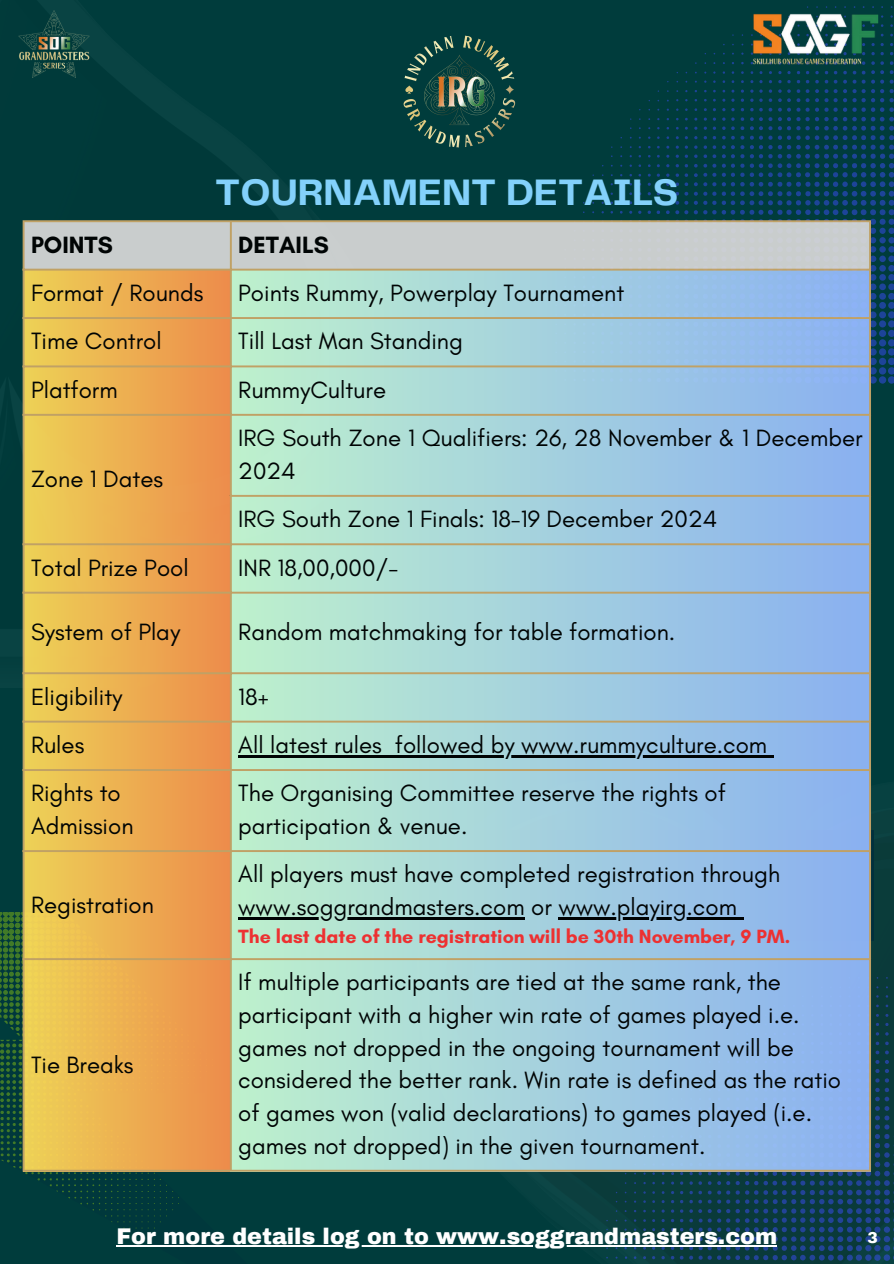
<style>
.page{position:relative;width:894px;height:1264px;background:#fff}
.page>*{position:absolute;margin:0;border:0;box-sizing:border-box;transform-origin:0 0}
.t1{font:700 38.25px "Telegraf";color:#83d1fb}
.t2{font:24px/32.7px "Glacial Indifference";color:#000}
.t3{font:700 24px "Glacial Indifference";color:#000}
.t4{font:900 22.2px "Archivo";color:#fff}
.t5{font:700 19.5px "Glacial Indifference";color:#ff3131}
.t6{font:900 15.45px "Archivo";color:#fff}
</style>
<div class="page">
<div style="left:0;top:0;width:893px;height:1263px;background:#003c3c"></div>
<img style="left:417px;top:806px;width:476px;height:457px">
<svg style="left:670px;top:1255px;width:13px;height:4px"></svg>
<svg style="left:796px;top:1171px;width:42px;height:89px"></svg>
<svg style="left:670px;top:1246px;width:13px;height:3px"></svg>
<svg style="left:651px;top:1246px;width:4px;height:3px"></svg>
<svg style="left:670px;top:1209px;width:13px;height:3px"></svg>
<svg style="left:670px;top:1237px;width:13px;height:3px"></svg>
<svg style="left:661px;top:1255px;width:3px;height:4px"></svg>
<svg style="left:885px;top:1022px;width:3px;height:4px"></svg>
<svg style="left:875px;top:1022px;width:3px;height:4px"></svg>
<svg style="left:838px;top:1041px;width:56px;height:223px"></svg>
<svg style="left:670px;top:1218px;width:13px;height:13px"></svg>
<svg style="left:661px;top:1218px;width:3px;height:13px"></svg>
<svg style="left:884px;top:1032px;width:4px;height:3px"></svg>
<svg style="left:652px;top:1227px;width:3px;height:4px"></svg>
<svg style="left:670px;top:1190px;width:13px;height:13px"></svg>
<svg style="left:643px;top:1255px;width:12px;height:4px"></svg>
<svg style="left:671px;top:1171px;width:3px;height:4px"></svg>
<svg style="left:680px;top:1171px;width:3px;height:4px"></svg>
<svg style="left:671px;top:1181px;width:12px;height:3px"></svg>
<svg style="left:689px;top:1171px;width:107px;height:89px"></svg>
<svg style="left:870px;top:308px;width:23px;height:75px"></svg>
<svg style="left:889px;top:61px;width:4px;height:13px"></svg>
<svg style="left:796px;top:80px;width:97px;height:228px"></svg>
<svg style="left:796px;top:71px;width:13px;height:3px"></svg>
<svg style="left:824px;top:71px;width:13px;height:3px"></svg>
<svg style="left:750px;top:89px;width:3px;height:13px"></svg>
<svg style="left:759px;top:89px;width:3px;height:13px"></svg>
<svg style="left:768px;top:89px;width:22px;height:13px"></svg>
<svg style="left:852px;top:70px;width:31px;height:4px"></svg>
<svg style="left:740px;top:90px;width:3px;height:12px"></svg>
<svg style="left:647px;top:108px;width:181px;height:112px"></svg>
<svg style="left:0;top:911px;width:213px;height:323px"></svg>
<div style="left:25px;top:222px;width:843px;height:47px;background:#c9cdcd"></div>
<div style="left:23px;top:269px;width:208px;height:49px;background:linear-gradient(to right,#edd256,#ed8c4c)"></div>
<div style="left:230px;top:269px;width:640px;height:49px;background:linear-gradient(to right,#bef1cc,#8ab0f3)"></div>
<div style="left:23px;top:318px;width:208px;height:49px;background:linear-gradient(to right,#edd256,#ed8c4c)"></div>
<div style="left:230px;top:318px;width:640px;height:49px;background:linear-gradient(to right,#bef1cc,#8ab0f3)"></div>
<div style="left:23px;top:366px;width:208px;height:49px;background:linear-gradient(to right,#edd256,#ed8c4c)"></div>
<div style="left:230px;top:366px;width:640px;height:49px;background:linear-gradient(to right,#bef1cc,#8ab0f1)"></div>
<div style="left:23px;top:414px;width:208px;height:130px;background:linear-gradient(to right,#edd357,#ed8c4c)"></div>
<div style="left:230px;top:414px;width:640px;height:82px;background:linear-gradient(to right,#bef1cc,#8ab0f0)"></div>
<div style="left:230px;top:495px;width:640px;height:49px;background:linear-gradient(to right,#bef1cd,#89b0f0)"></div>
<div style="left:23px;top:544px;width:208px;height:49px;background:linear-gradient(to right,#edd256,#ed8c4c)"></div>
<div style="left:230px;top:544px;width:640px;height:49px;background:linear-gradient(to right,#bef1cc,#8ab0f0)"></div>
<div style="left:23px;top:592px;width:208px;height:81px;background:linear-gradient(to right,#edd357,#ed8c4b)"></div>
<div style="left:230px;top:592px;width:640px;height:81px;background:linear-gradient(to right,#bef1cc,#8ab0f0)"></div>
<div style="left:23px;top:673px;width:208px;height:49px;background:linear-gradient(to right,#edd357,#ed8c4b)"></div>
<div style="left:230px;top:673px;width:640px;height:49px;background:linear-gradient(to right,#bef1cc,#8ab0f0)"></div>
<div style="left:23px;top:721px;width:208px;height:49px;background:linear-gradient(to right,#edd257,#ed8c4b)"></div>
<svg style="left:232px;top:722px;width:636px;height:47px;background:#a1cbd8"></svg>
<div style="left:23px;top:769px;width:208px;height:82px;background:linear-gradient(to right,#edd257,#ed8c4b)"></div>
<div style="left:230px;top:769px;width:640px;height:82px;background:linear-gradient(to right,#bef1cc,#8ab0f0)"></div>
<div style="left:23px;top:850px;width:208px;height:109px;background:linear-gradient(to right,#eed356,#ec8b4c)"></div>
<div style="left:230px;top:850px;width:640px;height:109px;background:linear-gradient(to right,#bef0cc,#8aaff0)"></div>
<div style="left:23px;top:958px;width:208px;height:212px;background:linear-gradient(to right,#eed356,#ec8b4c)"></div>
<div style="left:230px;top:958px;width:640px;height:212px;background:linear-gradient(to right,#bef1cc,#8bb0f1)"></div>
<hr style="left:238px;top:755px;width:144px;height:2px;background:#000">
<svg style="left:382px;top:755px;width:13px;height:2px"></svg>
<hr style="left:395px;top:755px;width:372px;height:2px;background:#000">
<svg style="left:767px;top:755px;width:6px;height:2px"></svg>
<hr style="left:238px;top:917px;width:286px;height:2px;background:#000">
<hr style="left:558px;top:917px;width:178px;height:2px;background:#000">
<svg style="left:736px;top:917px;width:7px;height:2px"></svg>
<hr style="left:23px;top:222px;width:2px;height:947px;background:#cfa969">
<hr style="left:230px;top:222px;width:2px;height:947px;background:#cfa969">
<hr style="left:868px;top:222px;width:2px;height:947px;background:#cfa969">
<hr style="left:23px;top:220px;width:847px;height:2px;background:#cfa969">
<hr style="left:23px;top:269px;width:847px;height:1px;background:#cfa969">
<hr style="left:23px;top:317px;width:847px;height:2px;background:#cfa969">
<hr style="left:23px;top:365px;width:847px;height:2px;background:#cfa969">
<hr style="left:23px;top:414px;width:847px;height:2px;background:#cfa969">
<hr style="left:230px;top:495px;width:640px;height:2px;background:#cfa969">
<hr style="left:23px;top:543px;width:847px;height:2px;background:#cfa969">
<hr style="left:23px;top:591px;width:847px;height:2px;background:#cfa969">
<hr style="left:23px;top:672px;width:847px;height:2px;background:#cfa969">
<hr style="left:23px;top:720px;width:847px;height:2px;background:#cfa969">
<hr style="left:23px;top:769px;width:847px;height:2px;background:#cfa969">
<hr style="left:23px;top:850px;width:847px;height:2px;background:#cfa969">
<hr style="left:23px;top:958px;width:847px;height:2px;background:#cfa969">
<hr style="left:23px;top:1169px;width:847px;height:2px;background:#cfa969">
<hr style="left:116px;top:1245px;width:661px;height:1px;background:#fff">
<img style="left:18px;top:10px;width:72px;height:68px">
<img style="left:750px;top:6px;width:134px;height:59px">
<img style="left:403px;top:35px;width:113px;height:113px">
<p class="t1" style="left:215px;top:176px;width:464px">TOURNAMENT DETAILS</p>
<p class="t3" style="left:31px;top:230px;width:83px">POINTS</p>
<p class="t3" style="left:238px;top:230px;width:92px">DETAILS</p>
<p class="t2" style="left:31px;top:276px;width:174px">Format / Rounds</p>
<p class="t2" style="left:238px;top:276px;width:387px">Points Rummy, Powerplay Tournament</p>
<p class="t2" style="left:31px;top:324px;width:132px">Time Control</p>
<p class="t2" style="left:238px;top:324px;width:226px">Till Last Man Standing</p>
<p class="t2" style="left:31px;top:373px;width:88px">Platform</p>
<p class="t2" style="left:238px;top:373px;width:149px">RummyCulture</p>
<p class="t2" style="left:31px;top:462px;width:134px">Zone 1 Dates</p>
<p class="t2" style="left:238px;top:421px;width:625px">IRG South Zone 1 Qualifiers: 26, 28 November &amp; 1 December<br>2024</p>
<p class="t2" style="left:238px;top:502px;width:480px">IRG South Zone 1 Finals: 18-19 December 2024</p>
<p class="t2" style="left:31px;top:551px;width:159px">Total Prize Pool</p>
<p class="t2" style="left:238px;top:551px;width:161px">INR 18,00,000/-</p>
<p class="t2" style="left:31px;top:615px;width:151px">System of Play</p>
<p class="t2" style="left:238px;top:615px;width:438px">Random matchmaking for table formation.</p>
<p class="t2" style="left:31px;top:680px;width:93px">Eligibility</p>
<p class="t2" style="left:238px;top:680px;width:32px">18+</p>
<p class="t2" style="left:31px;top:728px;width:55px">Rules</p>
<p class="t2" style="left:238px;top:728px;width:530px">All latest rules followed by www.rummyculture.com</p>
<p class="t2" style="left:31px;top:776px;width:104px">Rights to<br>Admission</p>
<p class="t2" style="left:238px;top:776px;width:489px">The Organising Committee reserve the rights of participation &amp; venue.</p>
<p class="t2" style="left:31px;top:888px;width:124px">Registration</p>
<p class="t2" style="left:31px;top:1047px;width:104px">Tie Breaks</p>
<p class="t2" style="left:238px;top:857px;width:543px">All players must have completed registration through www.soggrandmasters.com or www.playirg.com</p>
<p class="t5" style="left:238px;top:924px;width:553px">The last date of the registration will be 30th November, 9 PM.</p>
<p class="t2" style="left:238px;top:965px;width:604px">If multiple participants are tied at the same rank, the participant with a higher win rate of games played i.e. games not dropped in the ongoing tournament will be considered the better rank. Win rate is defined as the ratio of games won (valid declarations) to games played (i.e. games not dropped) in the given tournament.</p>
<p class="t4" style="left:116px;top:1224px;width:662px">For more details log on to www.soggrandmasters.com</p>
<p class="t6" style="left:867px;top:1229px;width:12px">3</p>
</div>
